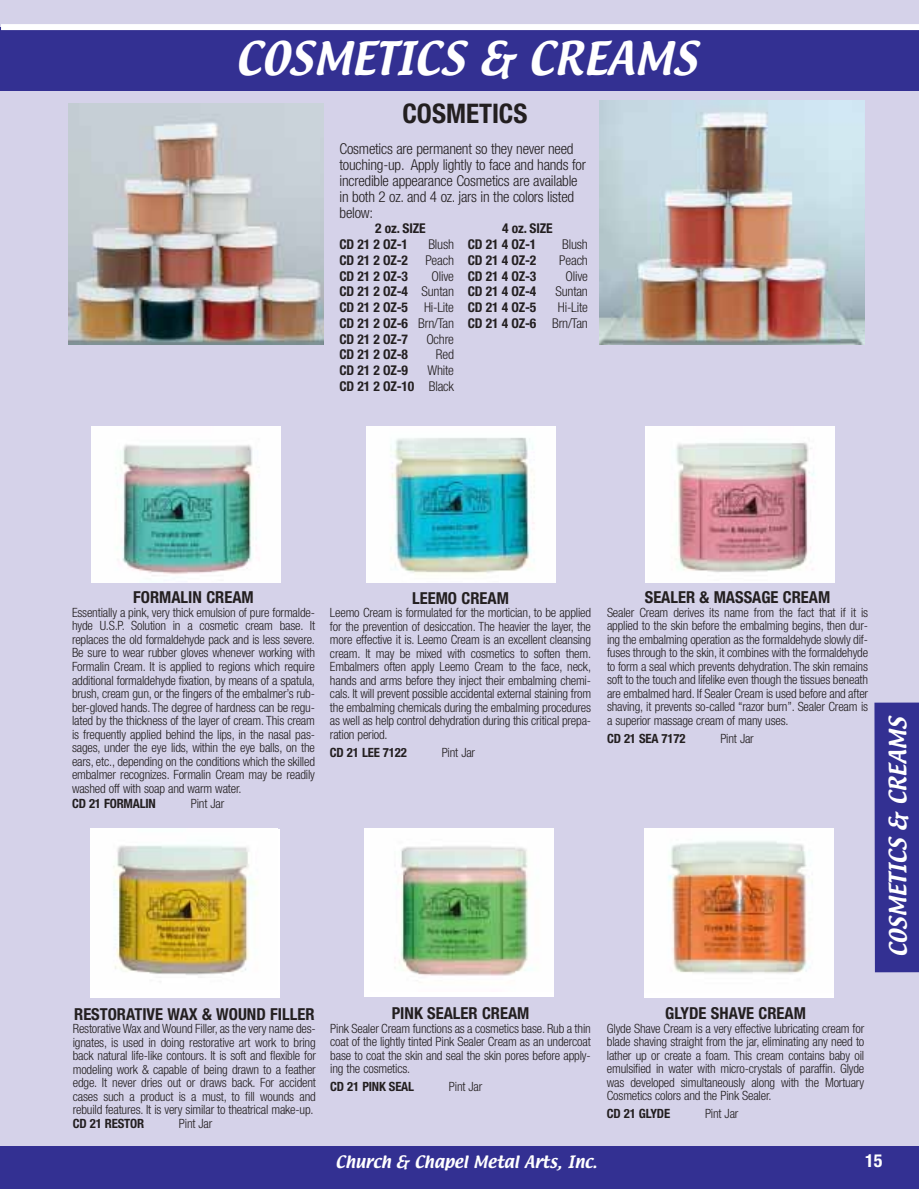
<style>
.page{position:relative;width:919px;height:1189px;background:#fff}
.page>*{position:absolute;margin:0;border:0;box-sizing:border-box;transform-origin:0 0}
.t1{font:40.5px "Textile";color:#fff}
.t2{font:700 condensed 27px "Helvetica Neue";color:#231f20}
.t3{font:21px "Textile";color:#fff}
.t4{font:700 condensed 18px "Helvetica Neue";color:#fff}
.t5{font:700 condensed 16.5px "Helvetica Neue";color:#231f20}
.t6{font:300 condensed 15px/15.8px "Helvetica Neue";letter-spacing:-.015em;color:#231f20}
.t7{font:15px "Textile";color:#fff}
.t8{font:700 condensed 13.5px/15.8px "Helvetica Neue";letter-spacing:-.015em;color:#231f20;text-align:justify}
.t9{font:300 condensed 13.5px/15.8px "Helvetica Neue";letter-spacing:-.015em;color:#231f20;text-align:right}
.t10{font:300 condensed 12.75px/13.5px "Helvetica Neue";letter-spacing:-.015em;color:#231f20;text-align:justify}
.t11{font:700 condensed 12.75px "Helvetica Neue";letter-spacing:-.015em;color:#231f20}
.s1{font-weight:300}
.s2{font-weight:700}
</style>
<div class="page">
<div style="left:0;top:0;width:918px;height:1188px;background:#d5d2e9"></div>
<div style="left:0;top:27px;width:918px;height:64px;background:#333092"></div>
<div style="left:1px;top:24px;width:917px;height:6px;background:#fff"></div>
<div style="left:1px;top:1145px;width:917px;height:43px;background:#333092"></div>
<img style="left:68px;top:103px;width:255px;height:241px">
<img style="left:599px;top:101px;width:265px;height:243px">
<img style="left:91px;top:426px;width:189px;height:156px">
<img style="left:646px;top:426px;width:188px;height:156px">
<img style="left:366px;top:427px;width:189px;height:155px">
<div style="left:90px;top:828px;width:189px;height:169px;background:#fff"></div>
<img style="left:113px;top:845px;width:145px;height:130px">
<div style="left:644px;top:827px;width:189px;height:170px;background:#fff"></div>
<img style="left:644px;top:827px;width:189px;height:147px">
<div style="left:364px;top:828px;width:189px;height:169px;background:#fff"></div>
<img style="left:394px;top:846px;width:138px;height:130px">
<div style="left:874px;top:702px;width:44px;height:270px;background:#333092"></div>
<p class="t1" style="left:235px;top:41px;width:463px">COSMETICS &amp; CREAMS</p>
<p class="t2" style="left:402px;top:104px;width:126px">COSMETICS</p>
<p class="t6" style="left:339px;top:142px;width:248px">Cosmetics are permanent so they never need touching-up. Apply lightly to face and hands for incredible appearance Cosmetics are available in both 2 oz. and 4 oz. jars in the colors listed below:</p>
<p class="t8" style="left:375px;top:222px;width:52px">2 oz. SIZE</p>
<p class="t8" style="left:502px;top:222px;width:52px">4 oz. SIZE</p>
<p class="t8" style="left:339px;top:237px;width:70px">CD 21 2 OZ-1</p>
<p class="t8" style="left:428px;top:237px;width:109px"><span class="s1">Blush</span> CD 21 4 OZ-1</p>
<p class="t9" style="left:562px;top:237px;width:27px">Blush</p>
<p class="t8" style="left:339px;top:253px;width:70px">CD 21 2 OZ-2</p>
<p class="t8" style="left:425px;top:253px;width:112px"><span class="s1">Peach</span> CD 21 4 OZ-2</p>
<p class="t9" style="left:559px;top:253px;width:30px">Peach</p>
<p class="t8" style="left:339px;top:269px;width:70px">CD 21 2 OZ-3</p>
<p class="t8" style="left:431px;top:269px;width:106px"><span class="s1">Olive</span> CD 21 4 OZ-3</p>
<p class="t9" style="left:565px;top:269px;width:24px">Olive</p>
<p class="t8" style="left:339px;top:285px;width:198px">CD 21 2 OZ-4 <span class="s1">Suntan</span> CD 21 4 OZ-4</p>
<p class="t9" style="left:555px;top:285px;width:34px">Suntan</p>
<p class="t8" style="left:339px;top:300px;width:198px">CD 21 2 OZ-5 <span class="s1">Hi-Lite</span> CD 21 4 OZ-5</p>
<p class="t8" style="left:339px;top:300px;width:250px;text-indent:218px"><span class="s1">Hi-Lite </span>CD 21 2 OZ-6 <span class="s1">Brn/Tan</span> CD 21 4 OZ-6 <span class="s1">Brn/Tan </span>CD 21 2 OZ-7</p>
<p class="t9" style="left:426px;top:332px;width:29px">Ochre</p>
<p class="t8" style="left:339px;top:348px;width:70px">CD 21 2 OZ-8</p>
<p class="t9" style="left:436px;top:348px;width:20px">Red</p>
<p class="t8" style="left:339px;top:363px;width:70px">CD 21 2 OZ-9</p>
<p class="t9" style="left:339px;top:363px;width:116px">White<br><span class="s2">CD 21 2 OZ-10</span> Black</p>
<p class="t5" style="left:133px;top:591px;width:122px">FORMALIN CREAM</p>
<p class="t10" style="left:72px;top:606px;width:244px">Essentially a pink, very thick emulsion of pure formalde&shy;hyde U.S.P. Solution in a cosmetic cream base. It replaces the old formaldehyde pack and is less severe.<br>Be sure to wear rubber gloves whenever working with Formalin Cream. It is applied to regions which require additional formaldehyde fixation, by means of a spatula, brush, cream gun, or the fingers of the embalmer’s rub&shy;ber-gloved hands. The degree of hardness can be regu&shy;lated by the thickness of the layer of cream. This cream is frequently applied behind the lips, in the nasal pas&shy;sages, under the eye lids, within the eye balls, on the ears, etc., depending on the conditions which the skilled embalmer recognizes. Formalin Cream may be readily washed off with soap and warm water.</p>
<p class="t11" style="left:72px;top:799px;width:85px">CD 21 FORMALIN</p>
<p class="t10" style="left:191px;top:798px;width:35px">Pint Jar</p>
<p class="t5" style="left:412px;top:592px;width:98px">LEEMO CREAM</p>
<p class="t10" style="left:330px;top:607px;width:262px">Leemo Cream is formulated for the mortician, to be applied for the prevention of desiccation. The heavier the layer, the more effective it is. Leemo Cream is an excellent cleansing cream. It may be mixed with cosmetics to soften them.<br>Embalmers often apply Leemo Cream to the face, neck, hands and arms before they inject their embalming chemi&shy;cals. It will prevent possible accidental external staining from the embalming chemicals during the embalming procedures as well as help control dehydration during this critical prepa&shy;ration period.</p>
<p class="t11" style="left:330px;top:747px;width:78px">CD 21 LEE 7122</p>
<p class="t10" style="left:441px;top:746px;width:35px">Pint Jar</p>
<p class="t5" style="left:644px;top:591px;width:187px">SEALER &amp; MASSAGE CREAM</p>
<p class="t10" style="left:606px;top:606px;width:262px">Sealer Cream derives its name from the fact that if it is applied to the skin before the embalming begins, then dur&shy;ing the embalming operation as the formaldehyde slowly dif&shy;fuses through to the skin, it combines with the formaldehyde to form a seal which prevents dehydration. The skin remains soft to the touch and lifelike even though the tissues beneath are embalmed hard. If Sealer Cream is used before and after shaving, it prevents so-called “razor burn”. Sealer Cream is a superior massage cream of many uses.</p>
<p class="t11" style="left:606px;top:733px;width:80px">CD 21 SEA 7172</p>
<p class="t10" style="left:720px;top:732px;width:35px">Pint Jar</p>
<p class="t3" style="left:888px;top:956px;width:241px;rotate:-90deg">COSMETICS &amp; CREAMS</p>
<p class="t5" style="left:74px;top:1007px;width:242px">RESTORATIVE WAX &amp; WOUND FILLER</p>
<p class="t10" style="left:73px;top:1022px;width:244px;text-align:left">Restorative Wax and Wound Filler, as the very name des&shy;ignates, is used in doing restorative art work to bring back natural life-like contours. It is soft and flexible for modeling work &amp; capable of being drawn to a feather edge. It never dries out or draws back. For accident cases such a product is a must, to fill wounds and rebuild features. It is very similar to theatrical make-up.<br><span class="s2">CD 21 RESTOR</span></p>
<p class="t10" style="left:179px;top:1117px;width:35px">Pint Jar</p>
<p class="t5" style="left:391px;top:1007px;width:139px">PINK SEALER CREAM</p>
<p class="t10" style="left:330px;top:1022px;width:262px">Pink Sealer Cream functions as a cosmetics base. Rub a thin coat of the lightly tinted Pink Sealer Cream as an undercoat base to coat the skin and seal the skin pores before apply&shy;ing the cosmetics.</p>
<p class="t11" style="left:330px;top:1081px;width:85px">CD 21 PINK SEAL</p>
<p class="t10" style="left:449px;top:1080px;width:35px">Pint Jar</p>
<p class="t5" style="left:665px;top:1007px;width:142px">GLYDE SHAVE CREAM</p>
<p class="t10" style="left:606px;top:1022px;width:259px">Glyde Shave Cream is a very effective lubricating cream for blade shaving straight from the jar, eliminating any need to lather up or create a foam. This cream contains baby oil emulsified in water with micro-crystals of paraffin. Glyde was developed simultaneously along with the Mortuary Cosmetics colors and the Pink Sealer.</p>
<p class="t11" style="left:606px;top:1108px;width:65px">CD 21 GLYDE</p>
<p class="t10" style="left:704px;top:1107px;width:35px">Pint Jar</p>
<p class="t7" style="left:335px;top:1155px;width:263px">Church &amp; Chapel Metal Arts, Inc.</p>
<p class="t4" style="left:865px;top:1153px;width:19px">15</p>
</div>
